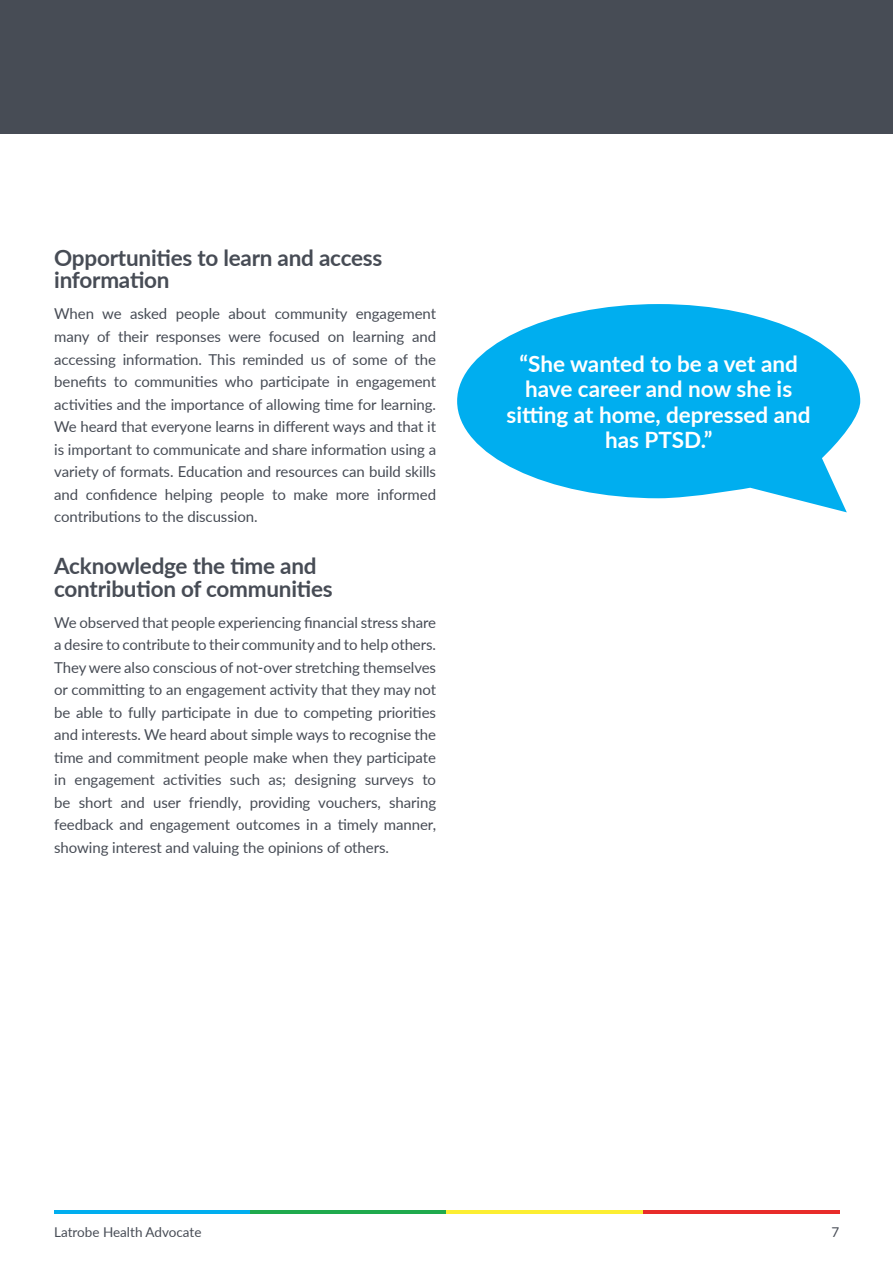
<style>
.page{position:relative;width:893px;height:1263px;background:#fff}
.page>*{position:absolute;margin:0;border:0;box-sizing:border-box;transform-origin:0 0}
.t1{font:700 22.5px/22.5px "Lato";letter-spacing:-.01em;color:#474c55}
.t2{font:700 22.5px/25.5px "Lato";color:#fff;text-align:center}
.t3{font:15px/22.5px "Lato";letter-spacing:-.005em;color:#474c55;text-align:justify}
.t4{font:13.5px "Lato";color:#474c55}
</style>
<div class="page">
<hr style="left:54px;top:1210px;width:196px;height:4px;background:#00aeef">
<hr style="left:643px;top:1210px;width:196px;height:4px;background:#e82c2a">
<hr style="left:250px;top:1210px;width:197px;height:4px;background:#20aa4d">
<hr style="left:447px;top:1210px;width:196px;height:4px;background:#fcee32">
<div style="left:0;top:0;width:893px;height:134px;background:#474c55"></div>
<svg style="left:457px;top:304px;width:403px;height:208px;fill:#00aeef"></svg>
<h1 class="t1" style="left:54px;top:246px;width:330px">Opportunities to learn and access information</h1>
<p class="t3" style="left:54px;top:302px;width:383px">When we asked people about community engagement many of their responses were focused on learning and accessing information. This reminded us of some of the benefits to communities who participate in engagement activities and the importance of allowing time for learning.<br>We heard that everyone learns in different ways and that it is important to communicate and share information using a variety of formats. Education and resources can build skills and confidence helping people to make more informed contributions to the discussion.</p>
<h1 class="t1" style="left:54px;top:554px;width:280px">Acknowledge the time and contribution of communities</h1>
<p class="t3" style="left:54px;top:610px;width:383px">We observed that people experiencing financial stress share a desire to contribute to their community and to help others.<br>They were also conscious of not-over stretching themselves or committing to an engagement activity that they may not be able to fully participate in due to competing priorities and interests. We heard about simple ways to recognise the time and commitment people make when they participate in engagement activities such as; designing surveys to be short and user friendly, providing vouchers, sharing feedback and engagement outcomes in a timely manner, showing interest and valuing the opinions of others.</p>
<h1 class="t2" style="left:507px;top:350px;width:306px">“She wanted to be a vet and have career and now she is sitting at home, depressed and has PTSD.”</h1>
<p class="t4" style="left:54px;top:1222px;width:149px">Latrobe Health Advocate</p>
<p class="t4" style="left:832px;top:1222px;width:9px">7</p>
</div>
